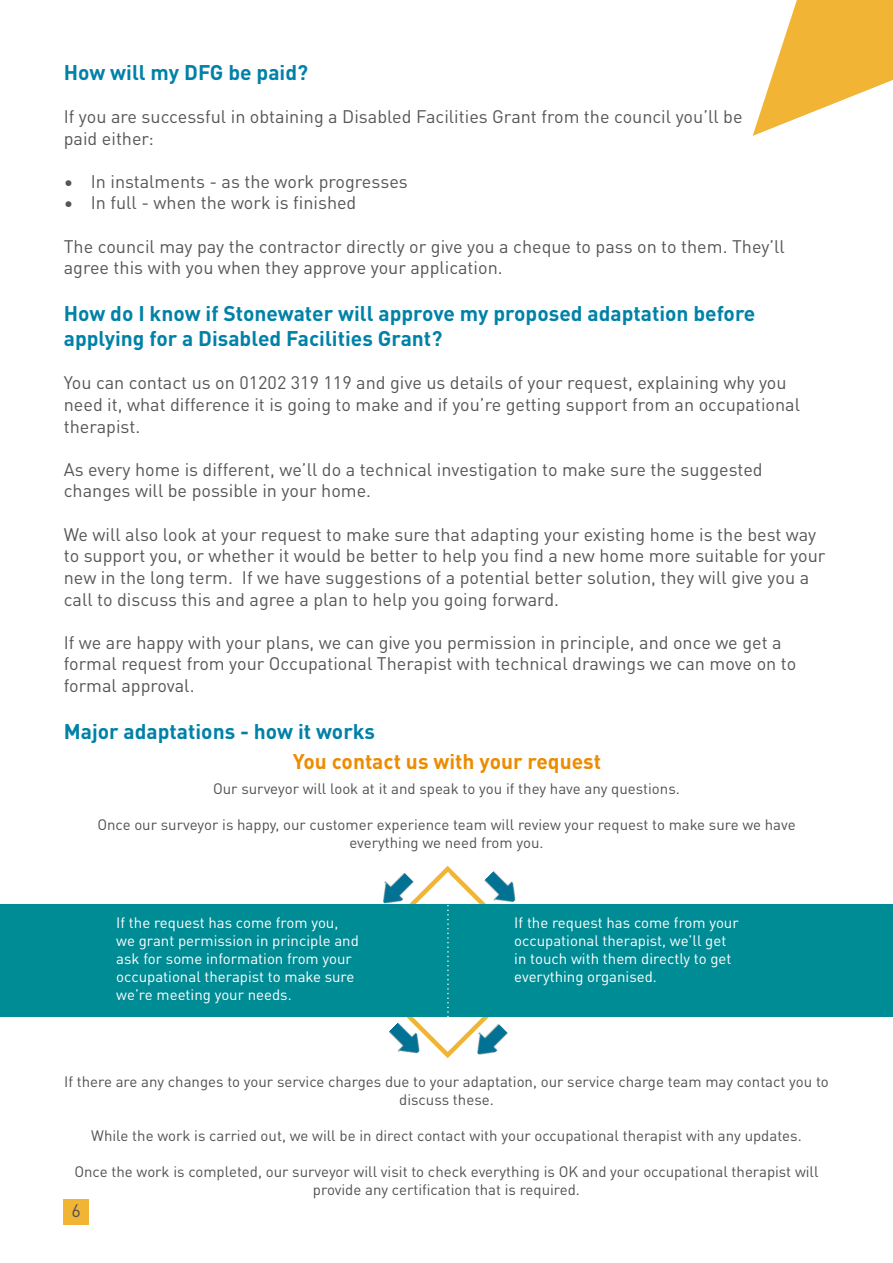
<style>
.page{position:relative;width:893px;height:1263px;background:#fff}
.page>*{position:absolute;margin:0;border:0;box-sizing:border-box;transform-origin:0 0}
.t1{font:700 21px/25.2px "DIN Pro";color:#0081a7}
.t2{font:700 21px "DIN Pro";color:#ed8b00}
.copyy{font:18px/21.6px "DIN Pro";color:#565657}
.t3{font:18px "DIN Pro";color:#4f5153}
.t4{font:15px/18px "DIN Pro";color:#4f5153;text-align:center}
.t5{font:15px/18px "DIN Pro";color:#fff}
</style>
<div class="page">
<div style="left:64px;top:1199px;width:25px;height:25px;background:#f1b434"></div>
<svg style="left:753px;top:0;width:140px;height:136px"></svg>
<div style="left:0;top:904px;width:892px;height:112px;background:#008c95"></div>
<svg style="left:348px;top:865px;width:199px;height:193px"></svg>
<p class="t1" style="left:64px;top:58px;width:246px">How will my DFG be paid?</p>
<p class="copyy" style="left:64px;top:105px;width:680px">If you are successful in obtaining a Disabled Facilities Grant from the council you’ll be</p>
<p class="copyy" style="left:64px;top:126px;width:92px">paid either:</p>
<p class="copyy" style="left:64px;top:169px;width:345px">• In instalments - as the work progresses</p>
<p class="copyy" style="left:64px;top:191px;width:294px">• In full - when the work is finished</p>
<p class="copyy" style="left:64px;top:234px;width:723px">The council may pay the contractor directly or give you a cheque to pass on to them. They’ll agree this with you when they approve your application.</p>
<p class="t1" style="left:64px;top:300px;width:693px">How do I know if Stonewater will approve my proposed adaptation before applying for a Disabled Facilities Grant?</p>
<p class="copyy" style="left:64px;top:371px;width:738px">You can contact us on 01202 319 119 and give us details of your request, explaining why you need it, what difference it is going to make and if you’re getting support from an occupational therapist.</p>
<p class="copyy" style="left:64px;top:457px;width:700px">As every home is different, we’ll do a technical investigation to make sure the suggested changes will be possible in your home.</p>
<p class="copyy" style="left:64px;top:522px;width:763px">We will also look at your request to make sure that adapting your existing home is the best way to support you, or whether it would be better to help you find a new home more suitable for your new in the long term. If we have suggestions of a potential better solution, they will give you a call to discuss this and agree a plan to help you going forward.</p>
<p class="copyy" style="left:64px;top:630px;width:734px">If we are happy with your plans, we can give you permission in principle, and once we get a formal request from your Occupational Therapist with technical drawings we can move on to formal approval.</p>
<p class="t1" style="left:64px;top:717px;width:313px">Major adaptations - how it works</p>
<p class="t2" style="left:293px;top:745px;width:310px">You contact us with your request</p>
<p class="t4" style="left:213px;top:778px;width:468px">Our surveyor will look at it and speak to you if they have any questions.</p>
<p class="t4" style="left:97px;top:814px;width:700px">Once our surveyor is happy, our customer experience team will review your request to make sure we have everything we need from you.</p>
<p class="t5" style="left:116px;top:912px;width:244px">If the request has come from you, we grant permission in principle and ask for some information from your occupational therapist to make sure we’re meeting your needs.</p>
<p class="t5" style="left:514px;top:912px;width:226px">If the request has come from your occupational therapist, we’ll get in touch with them directly to get everything organised.</p>
<p class="t4" style="left:64px;top:1072px;width:766px">If there are any changes to your service charges due to your adaptation, our service charge team may contact you to discuss these.</p>
<p class="t4" style="left:91px;top:1126px;width:712px">While the work is carried out, we will be in direct contact with your occupational therapist with any updates.</p>
<p class="t4" style="left:74px;top:1162px;width:746px">Once the work is completed, our surveyor will visit to check everything is OK and your occupational therapist will provide any certification that is required.</p>
<p class="t3" style="left:72px;top:1197px;width:11px">6</p>
</div>
